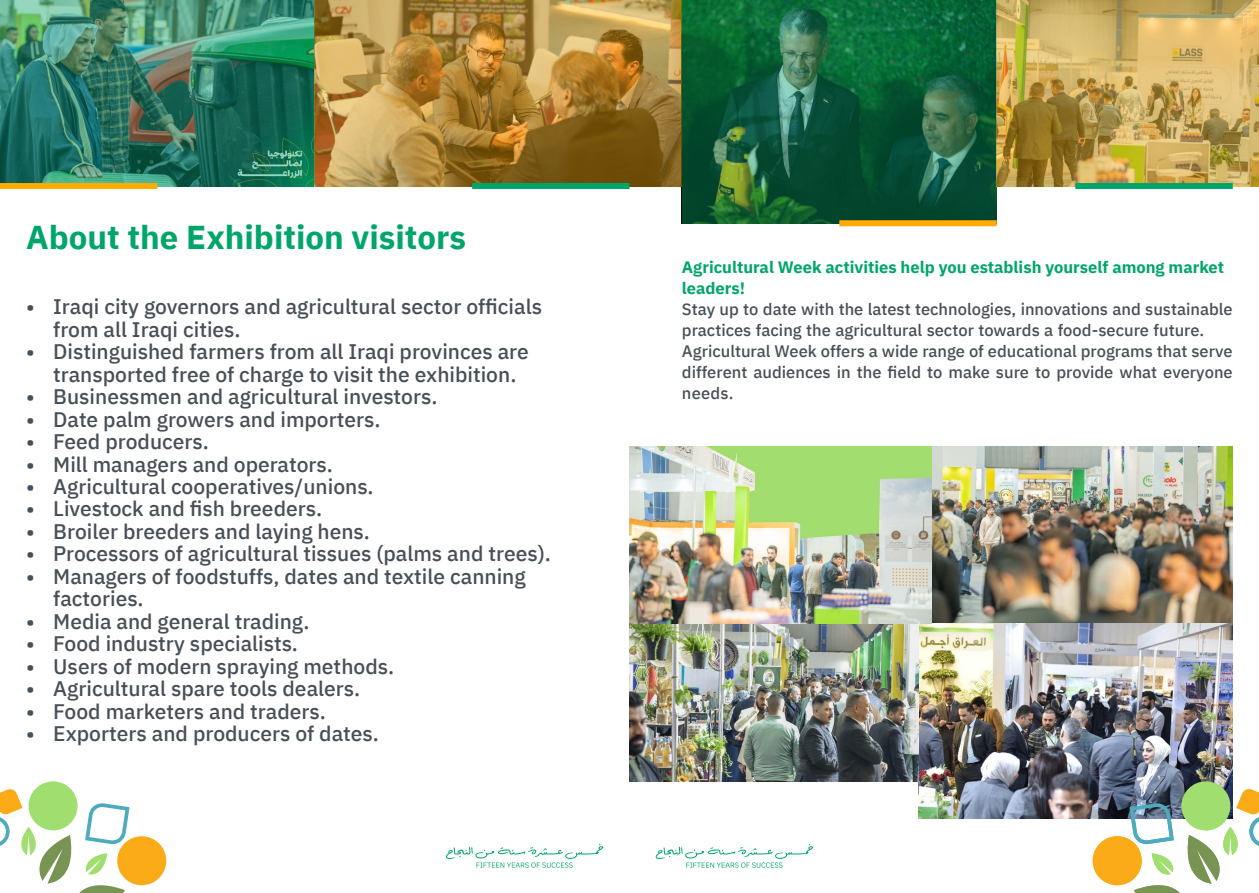
<style>
.page{position:relative;width:1259px;height:893px;background:#fff}
.page>*{position:absolute;margin:0;border:0;box-sizing:border-box;transform-origin:0 0}
.t1{font:700 33px "IBM Plex Sans";color:#00a669}
.t2{font:500 21px/22.5px "IBM Plex Sans";color:#474f57}
.t3{font:500 16.5px/21px "IBM Plex Sans";color:#474f57}
.t4{font:700 16.5px/21px "IBM Plex Sans";color:#00a669}
</style>
<div class="page">
<svg style="left:656px;top:844px;width:157px;height:24px"></svg>
<svg style="left:446px;top:844px;width:157px;height:24px"></svg>
<div style="left:29px;top:781px;width:49px;height:49px;background:#a1de70;border-radius:50%"></div>
<div style="left:117px;top:836px;width:49px;height:49px;background:#faab17;border-radius:50%"></div>
<svg style="left:0;top:788px;width:129px;height:105px"></svg>
<img style="left:0;top:0;width:315px;height:186px">
<svg style="left:315px;top:0;width:367px;height:186px;background:#ab853d"></svg>
<svg style="left:682px;top:0;width:314px;height:223px;background:#135f3a"></svg>
<img style="left:996px;top:0;width:263px;height:186px">
<img style="left:931px;top:446px;width:301px;height:177px">
<img style="left:918px;top:623px;width:314px;height:196px">
<img style="left:629px;top:623px;width:289px;height:158px">
<img style="left:629px;top:446px;width:302px;height:177px">
<div style="left:0;top:183px;width:157px;height:6px;background:#ffab00"></div>
<div style="left:839px;top:220px;width:157px;height:6px;background:#ffab00"></div>
<div style="left:472px;top:183px;width:157px;height:6px;background:#00a669"></div>
<div style="left:1075px;top:183px;width:157px;height:6px;background:#00a669"></div>
<div style="left:1181px;top:781px;width:49px;height:49px;background:#a1de70;border-radius:50%"></div>
<div style="left:1092px;top:836px;width:49px;height:49px;background:#faab17;border-radius:50%"></div>
<svg style="left:1129px;top:788px;width:130px;height:105px"></svg>
<h1 class="t1" style="left:26px;top:211px;width:441px">About the Exhibition visitors</h1>
<p class="t2" style="left:53px;top:294px;width:490px;text-indent:-27px">• Iraqi city governors and agricultural sector officials from all Iraqi cities.</p>
<p class="t2" style="left:53px;top:339px;width:477px;text-indent:-27px">• Distinguished farmers from all Iraqi provinces are transported free of charge to visit the exhibition.</p>
<p class="t2" style="left:26px;top:384px;width:413px">• Businessmen and agricultural investors.</p>
<p class="t2" style="left:26px;top:406px;width:356px">• Date palm growers and importers.</p>
<p class="t2" style="left:26px;top:429px;width:184px">• Feed producers.</p>
<p class="t2" style="left:26px;top:451px;width:308px">• Mill managers and operators.</p>
<p class="t2" style="left:26px;top:474px;width:349px">• Agricultural cooperatives/unions.</p>
<p class="t2" style="left:26px;top:496px;width:297px">• Livestock and fish breeders.</p>
<p class="t2" style="left:26px;top:519px;width:345px">• Broiler breeders and laying hens.</p>
<p class="t2" style="left:26px;top:541px;width:526px">• Processors of agricultural tissues (palms and trees).</p>
<p class="t2" style="left:53px;top:563px;width:474px;text-indent:-27px">• Managers of foodstuffs, dates and textile canning factories.</p>
<p class="t2" style="left:26px;top:608px;width:285px">• Media and general trading.</p>
<p class="t2" style="left:26px;top:631px;width:273px">• Food industry specialists.</p>
<p class="t2" style="left:26px;top:653px;width:369px">• Users of modern spraying methods.</p>
<p class="t2" style="left:26px;top:676px;width:335px">• Agricultural spare tools dealers.</p>
<p class="t2" style="left:26px;top:698px;width:301px">• Food marketers and traders.</p>
<p class="t2" style="left:26px;top:721px;width:354px">• Exporters and producers of dates.</p>
<p class="t4" style="left:682px;top:256px;width:544px">Agricultural Week activities help you establish yourself among market leaders!</p>
<p class="t3" style="left:682px;top:298px;width:552px">Stay up to date with the latest technologies, innovations and sustainable practices facing the agricultural sector towards a food-secure future.<br>Agricultural Week offers a wide range of educational programs that serve different audiences in the field to make sure to provide what everyone needs.</p>
</div>
